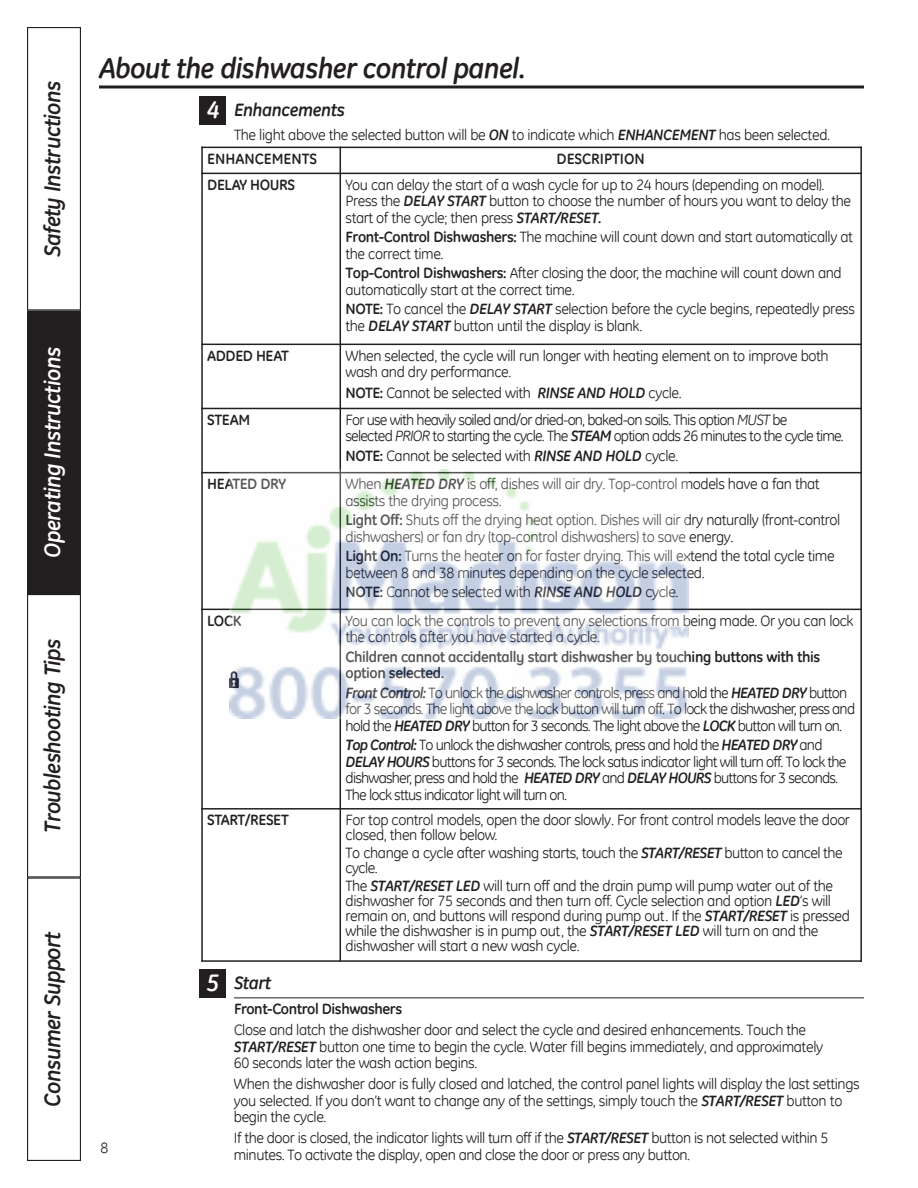
<style>
.page{position:relative;width:918px;height:1188px;background:#fff}
.page>*{position:absolute;margin:0;border:0;box-sizing:border-box;transform-origin:0 0}
.t1{font:italic 700 28.5px "GE Inspira";letter-spacing:-.025em;color:#231f20}
.t2{font:italic 700 24px "GE Inspira";color:#fff}
.t3{font:italic 700 22.5px "GE Inspira";letter-spacing:-.025em;color:#231f20}
.t4{font:italic 700 22.5px "GE Inspira";letter-spacing:-.025em;color:#fff}
.t5{font:italic 700 18px "GE Inspira";letter-spacing:-.025em;color:#231f20}
.t6{font:15px/16.5px "GE Inspira";letter-spacing:-.025em;color:#231f20}
.t7{font:15px/16.5px "GE Inspira";letter-spacing:-.055em;color:#231f20}
.t8{font:700 15px/16.5px "GE Inspira";letter-spacing:-.025em;color:#231f20}
.t9{font:700 15px "GE Inspira";color:#231f20}
.s1{font-weight:700;font-style:italic}
.s2{font-weight:700}
.s3{font-style:italic}
</style>
<div class="page">
<div style="left:28px;top:312px;width:52px;height:281px;background:#231f20"></div>
<div style="left:27px;top:310px;width:54px;height:284px;border:1px solid #231f20"></div>
<div style="left:27px;top:27px;width:54px;height:283px;border:1px solid #231f20"></div>
<div style="left:27px;top:878px;width:54px;height:283px;border:1px solid #231f20"></div>
<div style="left:27px;top:594px;width:54px;height:284px;border:1px solid #231f20"></div>
<hr style="left:234px;top:998px;width:630px;height:1px;background:#231f20">
<div style="left:200px;top:96px;width:26px;height:28px;background:#231f20"></div>
<div style="left:200px;top:969px;width:26px;height:29px;background:#231f20"></div>
<hr style="left:99px;top:86px;width:765px;height:2px;background:#231f20">
<hr style="left:201px;top:147px;width:2px;height:815px;background:#231f20">
<hr style="left:340px;top:147px;width:1px;height:815px;background:#231f20">
<hr style="left:860px;top:147px;width:2px;height:815px;background:#231f20">
<hr style="left:201px;top:147px;width:661px;height:1px;background:#231f20">
<hr style="left:201px;top:173px;width:661px;height:1px;background:#231f20">
<hr style="left:201px;top:344px;width:661px;height:1px;background:#231f20">
<hr style="left:201px;top:408px;width:661px;height:1px;background:#231f20">
<hr style="left:201px;top:472px;width:661px;height:1px;background:#231f20">
<hr style="left:201px;top:609px;width:661px;height:1px;background:#231f20">
<hr style="left:201px;top:808px;width:661px;height:2px;background:#231f20">
<hr style="left:201px;top:960px;width:661px;height:2px;background:#231f20">
<img style="left:230px;top:469px;width:459px;height:250px">
<h3 class="t3" style="left:39px;top:257px;width:178px;rotate:-90deg">Safety Instructions</h3>
<h3 class="t4" style="left:39px;top:558px;width:212px;rotate:-90deg">Operating Instructions</h3>
<h3 class="t3" style="left:39px;top:833px;width:197px;rotate:-90deg">Troubleshooting Tips</h3>
<h3 class="t3" style="left:39px;top:1107px;width:177px;rotate:-90deg">Consumer Support</h3>
<h1 class="t1" style="left:99px;top:52px;width:428px">About the dishwasher control panel.</h1>
<h2 class="t2" style="left:207px;top:96px;width:14px">4</h2>
<p class="t5" style="left:234px;top:99px;width:113px">Enhancements</p>
<p class="t6" style="left:234px;top:126px;width:598px">The light above the selected button will be <span class="s1">ON</span> to indicate which <span class="s1">ENHANCEMENT</span> has been selected.</p>
<p class="t6" style="left:100px;top:1139px;width:9px">8</p>
<p class="t9" style="left:207px;top:150px;width:111px">ENHANCEMENTS</p>
<p class="t9" style="left:557px;top:150px;width:90px">DESCRIPTION</p>
<p class="t8" style="left:207px;top:176px;width:89px">DELAY HOURS</p>
<p class="t6" style="left:346px;top:176px;width:507px">You can delay the start of a wash cycle for up to 24 hours (depending on model).<br>Press the <span class="s1">DELAY START</span> button to choose the number of hours you want to delay the start of the cycle; then press <span class="s1">START/RESET.</span></p>
<p class="t6" style="left:346px;top:229px;width:509px"><span class="s2">Front-Control Dishwashers:</span> The machine will count down and start automatically at the correct time.</p>
<p class="t6" style="left:346px;top:265px;width:498px"><span class="s2">Top-Control Dishwashers:</span> After closing the door, the machine will count down and automatically start at the correct time.</p>
<p class="t6" style="left:346px;top:301px;width:511px"><span class="s2">NOTE:</span> To cancel the <span class="s1">DELAY START</span> selection before the cycle begins, repeatedly press the <span class="s1">DELAY START</span> button until the display is blank.</p>
<p class="t8" style="left:207px;top:347px;width:83px">ADDED HEAT</p>
<p class="t6" style="left:346px;top:347px;width:485px">When selected, the cycle will run longer with heating element on to improve both wash and dry performance.</p>
<p class="t6" style="left:346px;top:385px;width:338px"><span class="s2">NOTE:</span> Cannot be selected with <span class="s1">RINSE AND HOLD</span> cycle.</p>
<p class="t8" style="left:207px;top:411px;width:44px">STEAM</p>
<p class="t7" style="left:346px;top:411px;width:500px">For use with heavily soiled and/or dried-on, baked-on soils. This option <span class="s3">MUST</span> be<br>selected <span class="s3">PRIOR</span> to starting the cycle. The <span class="s1">STEAM</span> option adds 26 minutes to the cycle time.</p>
<p class="t6" style="left:346px;top:447px;width:334px"><span class="s2">NOTE:</span> Cannot be selected with <span class="s1">RINSE AND HOLD</span> cycle.</p>
<p class="t8" style="left:207px;top:476px;width:80px">HEATED DRY</p>
<p class="t6" style="left:346px;top:476px;width:476px">When <span class="s1">HEATED DRY</span> is off, dishes will air dry. Top-control models have a fan that assists the drying process.</p>
<p class="t6" style="left:346px;top:512px;width:496px"><span class="s2">Light Off:</span> Shuts off the drying heat option. Dishes will air dry naturally (front-control dishwashers) or fan dry (top-control dishwashers) to save energy.</p>
<p class="t6" style="left:346px;top:548px;width:491px"><span class="s2">Light On:</span> Turns the heater on for faster drying. This will extend the total cycle time between 8 and 38 minutes depending on the cycle selected.</p>
<p class="t6" style="left:346px;top:584px;width:335px"><span class="s2">NOTE:</span> Cannot be selected with <span class="s1">RINSE AND HOLD</span> cycle.</p>
<p class="t8" style="left:207px;top:612px;width:36px">LOCK</p>
<p class="t6" style="left:346px;top:612px;width:510px">You can lock the controls to prevent any selections from being made. Or you can lock the controls after you have started a cycle.</p>
<p class="t8" style="left:346px;top:648px;width:476px">Children cannot accidentally start dishwasher by touching buttons with this option selected.</p>
<p class="t7" style="left:346px;top:684px;width:511px"><span class="s1">Front Control:</span> To unlock the dishwasher controls, press and hold the <span class="s1">HEATED DRY</span> button for 3 seconds. The light above the lock button will turn off. To lock the dishwasher, press and hold the <span class="s1">HEATED DRY</span> button for 3 seconds. The light above the <span class="s1">LOCK</span> button will turn on.</p>
<p class="t7" style="left:346px;top:737px;width:503px"><span class="s1">Top Control:</span> To unlock the dishwasher controls, press and hold the <span class="s1">HEATED DRY</span> and <span class="s1">DELAY HOURS</span> buttons for 3 seconds. The lock satus indicator light will turn off. To lock the dishwasher, press and hold the <span class="s1">HEATED DRY</span> and <span class="s1">DELAY HOURS</span> buttons for 3 seconds.<br>The lock sttus indicator light will turn on.</p>
<p class="t8" style="left:207px;top:812px;width:83px">START/RESET</p>
<p class="t6" style="left:346px;top:813px;width:506px;line-height:15px">For top control models, open the door slowly. For front control models leave the door closed, then follow below.</p>
<p class="t6" style="left:346px;top:846px;width:499px;line-height:15px">To change a cycle after washing starts, touch the <span class="s1">START/RESET</span> button to cancel the cycle.</p>
<p class="t6" style="left:345px;top:879px;width:506px;line-height:15px">The <span class="s1">START/RESET LED</span> will turn off and the drain pump will pump water out of the dishwasher for 75 seconds and then turn off. Cycle selection and option <span class="s1">LED</span>’s will remain on, and buttons will respond during pump out. If the <span class="s1">START/RESET</span> is pressed while the dishwasher is in pump out, the <span class="s1">START/RESET LED</span> will turn on and the dishwasher will start a new wash cycle.</p>
<h2 class="t2" style="left:207px;top:969px;width:14px">5</h2>
<p class="t5" style="left:234px;top:972px;width:39px">Start</p>
<p class="t8" style="left:234px;top:1000px;width:170px">Front-Control Dishwashers</p>
<p class="t6" style="left:234px;top:1021px;width:591px">Close and latch the dishwasher door and select the cycle and desired enhancements. Touch the<br><span class="s1">START/RESET</span> button one time to begin the cycle. Water fill begins immediately, and approximately<br>60 seconds later the wash action begins.</p>
<p class="t6" style="left:234px;top:1075px;width:627px">When the dishwasher door is fully closed and latched, the control panel lights will display the last settings you selected. If you don’t want to change any of the settings, simply touch the <span class="s1">START/RESET</span> button to begin the cycle.</p>
<p class="t6" style="left:234px;top:1129px;width:596px">If the door is closed, the indicator lights will turn off if the <span class="s1">START/RESET</span> button is not selected within 5 minutes. To activate the display, open and close the door or press any button.</p>
</div>
